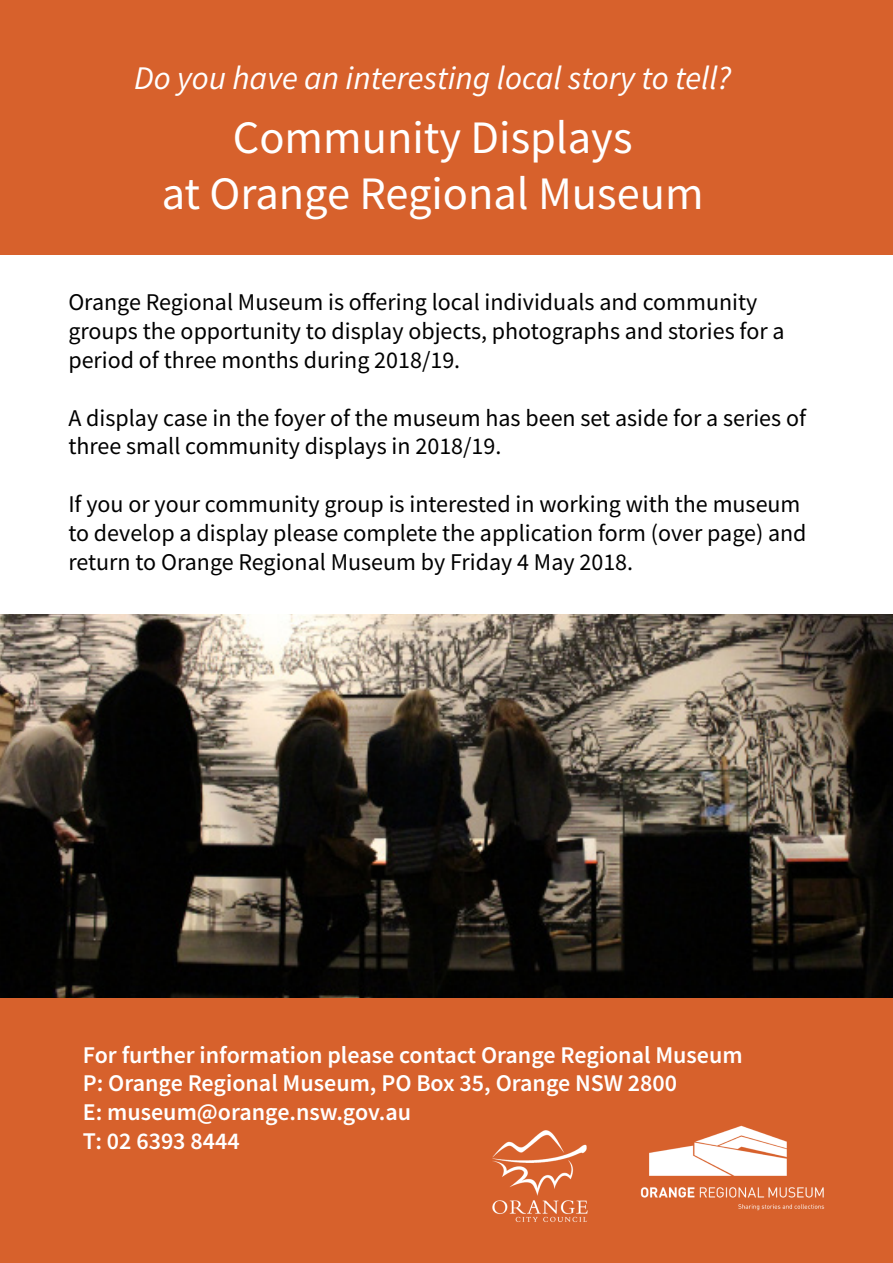
<style>
.page{position:relative;width:893px;height:1263px;background:#fff}
.page>*{position:absolute;margin:0;border:0;box-sizing:border-box;transform-origin:0 0}
.t1{font:46.5px "Source Sans Pro";color:#fff}
.t2{font:italic 33px "Source Sans Pro";color:#fff}
.t3{font:24px/28.8px "Source Sans Pro";color:#000}
.t4{font:600 24px "Source Sans Pro";color:#fff}
</style>
<div class="page">
<img style="left:0;top:614px;width:893px;height:384px">
<div style="left:0;top:0;width:893px;height:255px;background:#d7612c"></div>
<div style="left:0;top:998px;width:893px;height:265px;background:#d7612c"></div>
<img style="left:640px;top:1125px;width:185px;height:86px">
<img style="left:492px;top:1130px;width:96px;height:93px">
<p class="t2" style="left:134px;top:57px;width:598px">Do you have an interesting local story to tell?</p>
<p class="t1" style="left:233px;top:108px;width:401px">Community Displays</p>
<p class="t1" style="left:162px;top:163px;width:543px">at Orange Regional Museum</p>
<p class="t3" style="left:68px;top:288px;width:718px">Orange Regional Museum is offering local individuals and community groups the opportunity to display objects, photographs and stories for a period of three months during 2018/19.</p>
<p class="t3" style="left:68px;top:403px;width:739px">A display case in the foyer of the museum has been set aside for a series of three small community displays in 2018/19.</p>
<p class="t3" style="left:68px;top:490px;width:740px">If you or your community group is interested in working with the museum to develop a display please complete the application form (over page) and return to Orange Regional Museum by Friday 4 May 2018.</p>
<p class="t4" style="left:83px;top:1039px;width:661px">For further information please contact Orange Regional Museum</p>
<p class="t4" style="left:83px;top:1068px;width:596px">P: Orange Regional Museum, PO Box 35, Orange NSW 2800</p>
<p class="t4" style="left:83px;top:1096px;width:330px">E: museum@orange.nsw.gov.au</p>
<p class="t4" style="left:83px;top:1125px;width:158px">T: 02 6393 8444</p>
</div>
